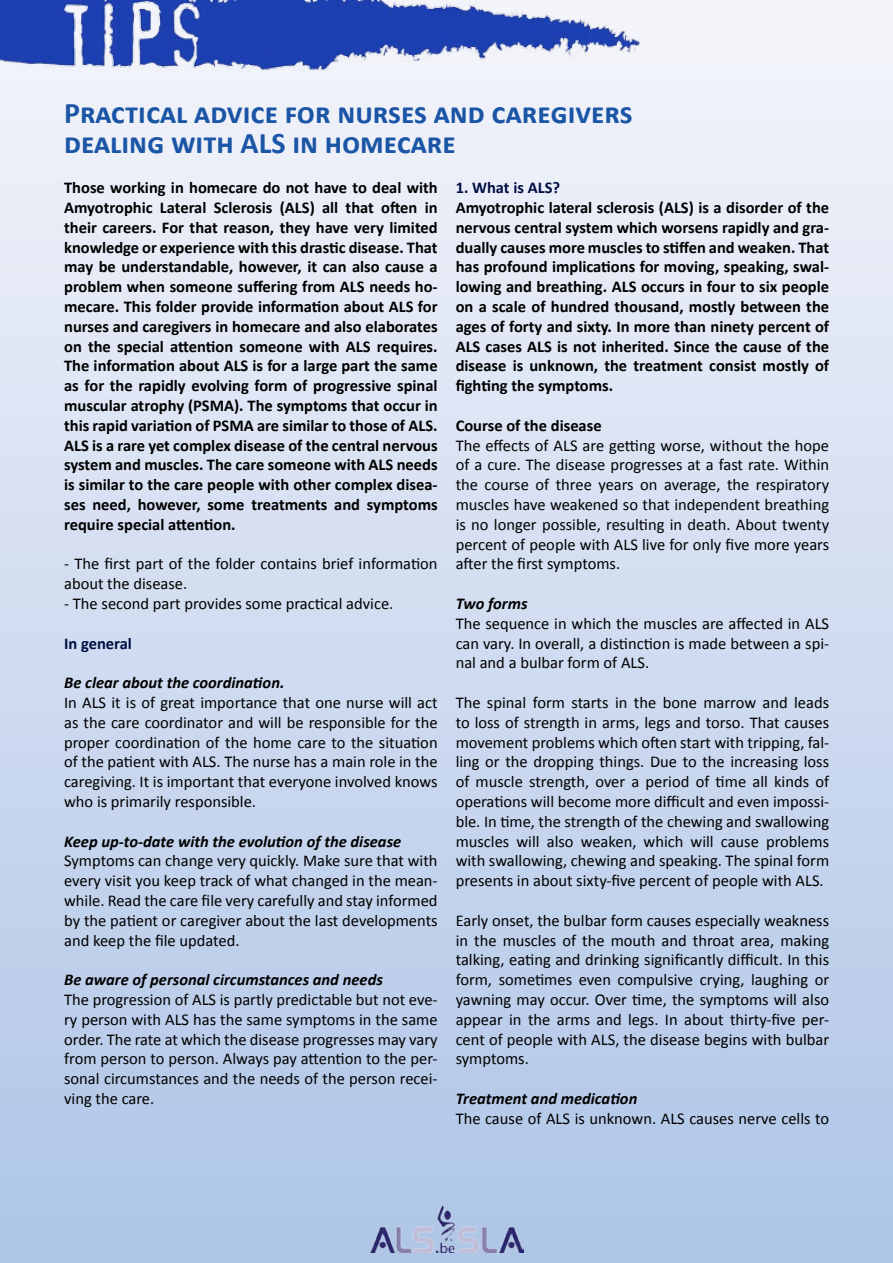
<style>
.page{position:relative;width:893px;height:1263px;background:#fff}
.page>*{position:absolute;margin:0;border:0;box-sizing:border-box;transform-origin:0 0}
.t1{font:700 30px/30px "Calibri";color:#1a55a6}
.t2{font:16.5px/19.8px "Calibri";color:#000;text-align:justify}
.t3{font:700 16.5px/19.8px "Calibri";color:#000;text-align:justify}
.t4{font:italic 700 16.5px "Calibri";color:#000}
.t5{font:700 16.5px "Calibri";color:#000e42}
</style>
<div class="page">
<div style="left:0;top:0;width:893px;height:1263px;background:linear-gradient(to bottom,#f5f5fb,#aec5e7)"></div>
<img style="left:0;top:0;width:642px;height:74px">
<img style="left:370px;top:1207px;width:153px;height:46px">
<h1 class="t1" style="left:64px;top:98px;width:570px">Practical advice for nurses and caregivers dealing with ALS in homecare</h1>
<p class="t3" style="left:64px;top:178px;width:375px">Those working in homecare do not have to deal with Amyotrophic Lateral Sclerosis (ALS) all that often in their careers. For that reason, they have very limited knowledge or experience with this drastic disease. That may be understandable, however, it can also cause a problem when someone suffering from ALS needs ho&shy;mecare. This folder provide information about ALS for nurses and caregivers in homecare and also elaborates on the special attention someone with ALS requires.<br>The information about ALS is for a large part the same as for the rapidly evolving form of progressive spinal muscular atrophy (PSMA). The symptoms that occur in this rapid variation of PSMA are similar to those of ALS.<br>ALS is a rare yet complex disease of the central nervous system and muscles. The care someone with ALS needs is similar to the care people with other complex disea&shy;ses need, however, some treatments and symptoms require special attention.</p>
<p class="t2" style="left:64px;top:554px;width:375px">- The first part of the folder contains brief information about the disease.</p>
<p class="t2" style="left:64px;top:594px;width:331px">- The second part provides some practical advice.</p>
<p class="t5" style="left:64px;top:632px;width:69px">In general</p>
<p class="t4" style="left:64px;top:672px;width:222px">Be clear about the coordination.</p>
<p class="t2" style="left:64px;top:693px;width:375px">In ALS it is of great importance that one nurse will act as the care coordinator and will be responsible for the proper coordination of the home care to the situation of the patient with ALS. The nurse has a main role in the caregiving. It is important that everyone involved knows who is primarily responsible.</p>
<p class="t4" style="left:64px;top:831px;width:339px">Keep up-to-date with the evolution of the disease</p>
<p class="t2" style="left:64px;top:851px;width:375px">Symptoms can change very quickly. Make sure that with every visit you keep track of what changed in the mean&shy;while. Read the care file very carefully and stay informed by the patient or caregiver about the last developments and keep the file updated.</p>
<p class="t4" style="left:64px;top:969px;width:320px">Be aware of personal circumstances and needs</p>
<p class="t2" style="left:64px;top:990px;width:375px">The progression of ALS is partly predictable but not eve&shy;ry person with ALS has the same symptoms in the same order. The rate at which the disease progresses may vary from person to person. Always pay attention to the per&shy;sonal circumstances and the needs of the person recei&shy;ving the care.</p>
<p class="t5" style="left:456px;top:177px;width:106px">1. What is ALS?</p>
<p class="t3" style="left:456px;top:197px;width:375px">Amyotrophic lateral sclerosis (ALS) is a disorder of the nervous central system which worsens rapidly and gra&shy;dually causes more muscles to stiffen and weaken. That has profound implications for moving, speaking, swal&shy;lowing and breathing. ALS occurs in four to six people on a scale of hundred thousand, mostly between the ages of forty and sixty. In more than ninety percent of ALS cases ALS is not inherited. Since the cause of the disease is unknown, the treatment consist mostly of fighting the symptoms.</p>
<p class="t3" style="left:456px;top:415px;width:148px">Course of the disease</p>
<p class="t2" style="left:456px;top:435px;width:375px">The effects of ALS are getting worse, without the hope of a cure. The disease progresses at a fast rate. Within the course of three years on average, the respiratory muscles have weakened so that independent breathing is no longer possible, resulting in death. About twenty percent of people with ALS live for only five more years after the first symptoms.</p>
<p class="t4" style="left:456px;top:593px;width:73px">Two forms</p>
<p class="t2" style="left:456px;top:613px;width:375px">The sequence in which the muscles are affected in ALS can vary. In overall, a distinction is made between a spi&shy;nal and a bulbar form of ALS.</p>
<p class="t2" style="left:456px;top:693px;width:375px">The spinal form starts in the bone marrow and leads to loss of strength in arms, legs and torso. That causes movement problems which often start with tripping, fal&shy;ling or the dropping things. Due to the increasing loss of muscle strength, over a period of time all kinds of operations will become more difficult and even impossi&shy;ble. In time, the strength of the chewing and swallowing muscles will also weaken, which will cause problems with swallowing, chewing and speaking. The spinal form presents in about sixty-five percent of people with ALS.</p>
<p class="t2" style="left:456px;top:910px;width:375px">Early onset, the bulbar form causes especially weakness in the muscles of the mouth and throat area, making talking, eating and drinking significantly difficult. In this form, sometimes even compulsive crying, laughing or yawning may occur. Over time, the symptoms will also appear in the arms and legs. In about thirty-five per&shy;cent of people with ALS, the disease begins with bulbar symptoms.</p>
<p class="t4" style="left:456px;top:1088px;width:183px">Treatment and medication</p>
<p class="t2" style="left:456px;top:1108px;width:375px">The cause of ALS is unknown. ALS causes nerve cells to</p>
</div>
